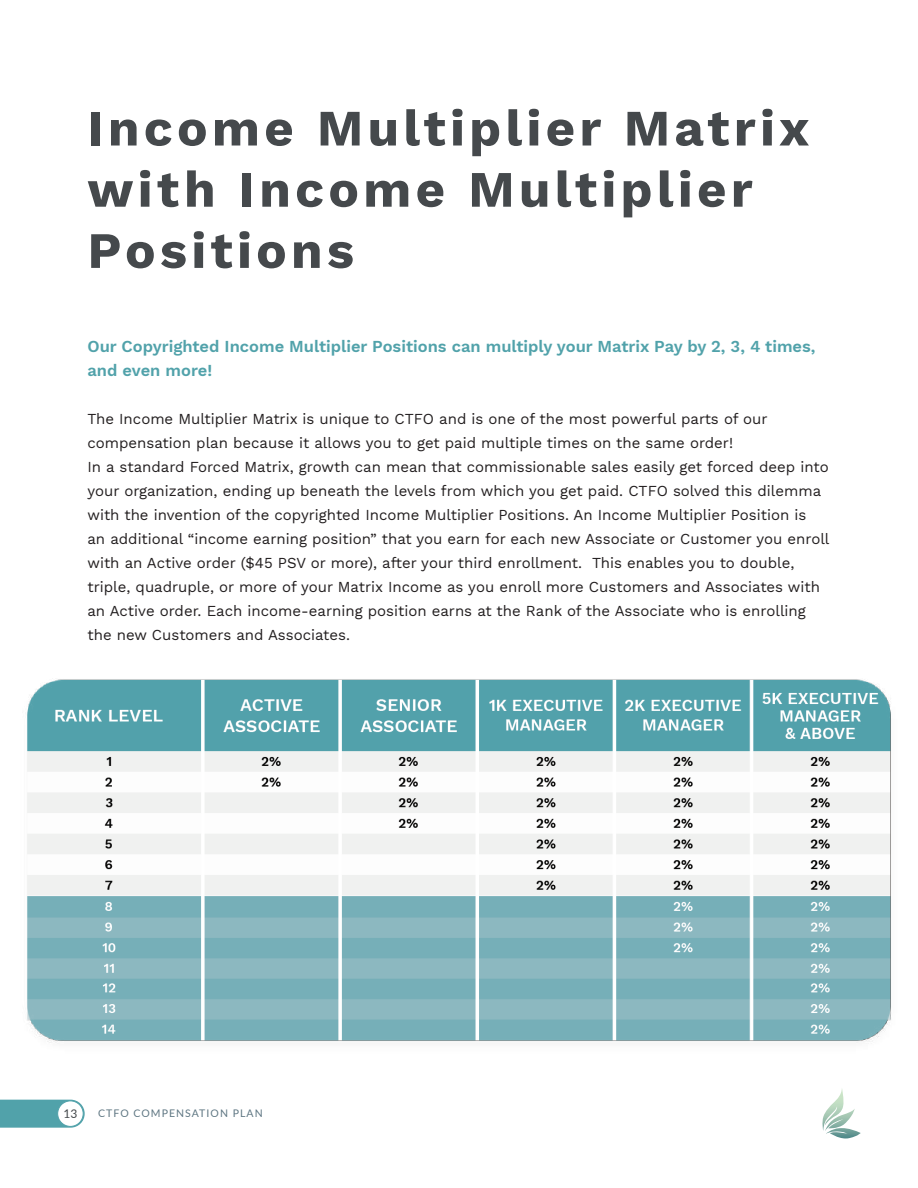
<style>
.page{position:relative;width:918px;height:1188px;background:#fff}
.page>*{position:absolute;margin:0;border:0;box-sizing:border-box;transform-origin:0 0}
.t1{font:51px/61.2px "Work Sans";letter-spacing:.085em;color:#45494c}
.t2{font:16.5px/24px "Work Sans";color:#51a2aa}
.t3{font:15px/24px "Work Sans";color:#231f20}
.t4{font:12px "Lato";color:#45494c}
.t5{font:10.5px "Lato";letter-spacing:.1em;color:#5e7682}
</style>
<div class="page">
<svg style="left:0;top:1100px;width:85px;height:28px;background:#5ca8af"></svg>
<div style="left:58px;top:1101px;width:25px;height:25px;background:#fff;border-radius:50%"></div>
<div style="left:57px;top:1101px;width:27px;height:26px;border:1px solid #51a2aa;border-radius:50%"></div>
<svg style="left:822px;top:1089px;width:39px;height:49px"></svg>
<img style="left:27px;top:679px;width:864px;height:364px">
<h1 class="t1" style="left:87px;top:95px;width:723px">Income Multiplier Matrix with Income Multiplier<br>Positions</h1>
<p class="t2" style="left:87px;top:334px;width:730px">Our Copyrighted Income Multiplier Positions can multiply your Matrix Pay by 2, 3, 4 times, and even more!</p>
<p class="t3" style="left:87px;top:406px;width:744px">The Income Multiplier Matrix is unique to CTFO and is one of the most powerful parts of our compensation plan because it allows you to get paid multiple times on the same order!<br>In a standard Forced Matrix, growth can mean that commissionable sales easily get forced deep into your organization, ending up beneath the levels from which you get paid. CTFO solved this dilemma with the invention of the copyrighted Income Multiplier Positions. An Income Multiplier Position is<br>an additional “income earning position” that you earn for each new Associate or Customer you enroll with an Active order ($45 PSV or more), after your third enrollment. This enables you to double, triple, quadruple, or more of your Matrix Income as you enroll more Customers and Associates with an Active order. Each income-earning position earns at the Rank of the Associate who is enrolling the new Customers and Associates.</p>
<p class="t4" style="left:63px;top:1105px;width:15px">13</p>
<p class="t5" style="left:98px;top:1106px;width:166px">CTFO COMPENSATION PLAN</p>
</div>
